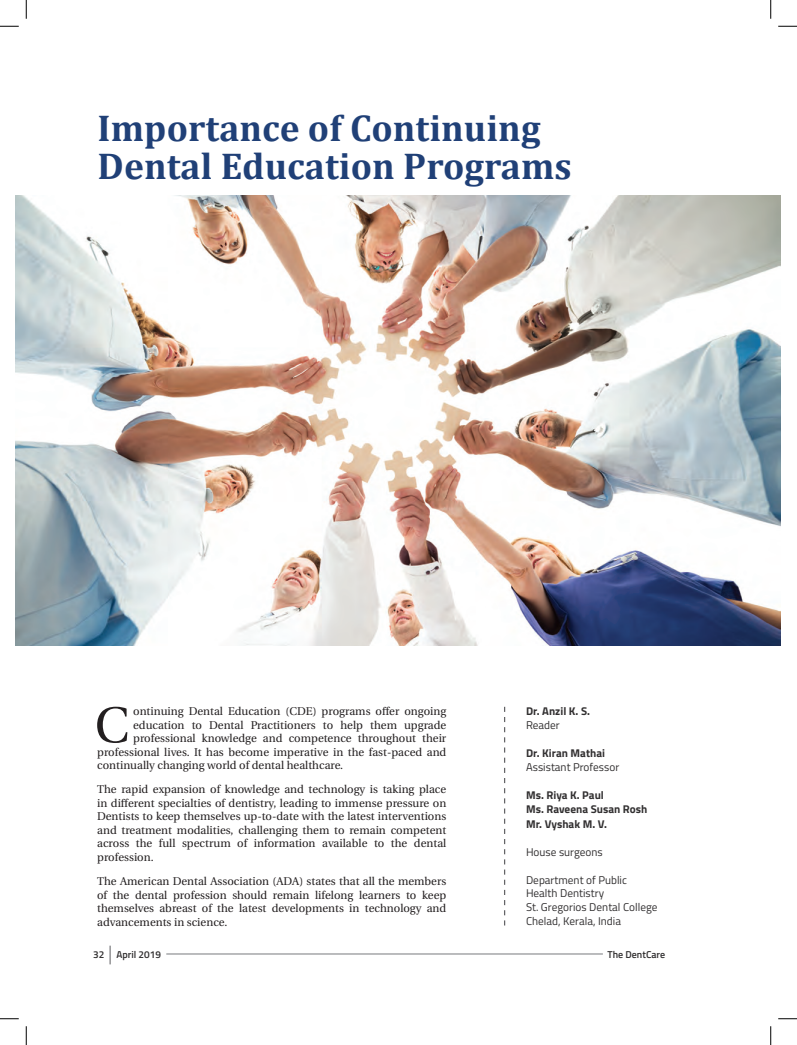
<style>
.page{position:relative;width:797px;height:1045px;background:#fff}
.page>*{position:absolute;margin:0;border:0;box-sizing:border-box;transform-origin:0 0}
.t1{font:50.25px "Heuristica";color:#231f20}
.t2{font:700 37.5px/37.5px "Cambria";color:#204077}
.t3{font:11.25px/13.5px "Heuristica";color:#231f20;text-align:justify}
.t4{font:11.25px/13.9px "Titillium";color:#312f30}
.t5{font:700 11.25px/14px "Titillium";color:#312f30}
.t6{font:600 10px "Titillium Web";color:#312f30}
</style>
<div class="page">
<hr style="left:166px;top:953px;width:437px;height:1px;background:#939598">
<svg style="left:109px;top:945px;width:2px;height:19px"></svg>
<img style="left:16px;top:195px;width:764px;height:450px">
<svg style="left:504px;top:707px;width:1px;height:218px"></svg>
<svg style="left:0;top:25px;width:19px;height:2px"></svg>
<svg style="left:778px;top:25px;width:19px;height:2px"></svg>
<svg style="left:0;top:1018px;width:19px;height:1px"></svg>
<svg style="left:778px;top:1018px;width:19px;height:1px"></svg>
<svg style="left:25px;top:0;width:2px;height:19px"></svg>
<svg style="left:25px;top:1026px;width:2px;height:19px"></svg>
<svg style="left:770px;top:0;width:1px;height:19px"></svg>
<svg style="left:770px;top:1026px;width:1px;height:19px"></svg>
<h2 class="t2" style="left:98px;top:108px;width:475px">Importance of Continuing<br>Dental Education Programs</h2>
<h1 class="t1" style="left:95px;top:686px;width:36px">C</h1>
<p class="t3" style="left:133px;top:705px;width:315px">ontinuing Dental Education (CDE) programs offer ongoing</p>
<p class="t3" style="left:133px;top:718px;width:315px">education to Dental Practitioners to help them upgrade</p>
<p class="t3" style="left:133px;top:732px;width:315px">professional knowledge and competence throughout their</p>
<p class="t3" style="left:97px;top:745px;width:351px">professional lives. It has become imperative in the fast-paced and</p>
<p class="t3" style="left:97px;top:759px;width:247px">continually changing world of dental healthcare.</p>
<p class="t3" style="left:97px;top:783px;width:351px">The rapid expansion of knowledge and technology is taking place in different specialties of dentistry, leading to immense pressure on Dentists to keep themselves up-to-date with the latest interventions and treatment modalities, challenging them to remain competent across the full spectrum of information available to the dental profession.</p>
<p class="t3" style="left:97px;top:874px;width:351px">The American Dental Association (ADA) states that all the members of the dental profession should remain lifelong learners to keep themselves abreast of the latest developments in technology and advancements in science.</p>
<p class="t5" style="left:526px;top:703px;width:66px">Dr. Anzil K. S.</p>
<p class="t4" style="left:526px;top:718px;width:35px">Reader</p>
<p class="t5" style="left:526px;top:746px;width:81px">Dr. Kiran Mathai</p>
<p class="t4" style="left:526px;top:760px;width:95px">Assistant Professor</p>
<p class="t5" style="left:526px;top:788px;width:123px">Ms. Riya K. Paul<br>Ms. Raveena Susan Rosh<br>Mr. Vyshak M. V.</p>
<p class="t4" style="left:526px;top:844px;width:78px">House surgeons</p>
<p class="t4" style="left:526px;top:872px;width:133px">Department of Public<br>Health Dentistry<br>St. Gregorios Dental College<br>Chelad, Kerala, India</p>
<p class="t6" style="left:93px;top:947px;width:69px">32 April 2019</p>
<p class="t6" style="left:607px;top:947px;width:59px">The DentCare</p>
</div>
